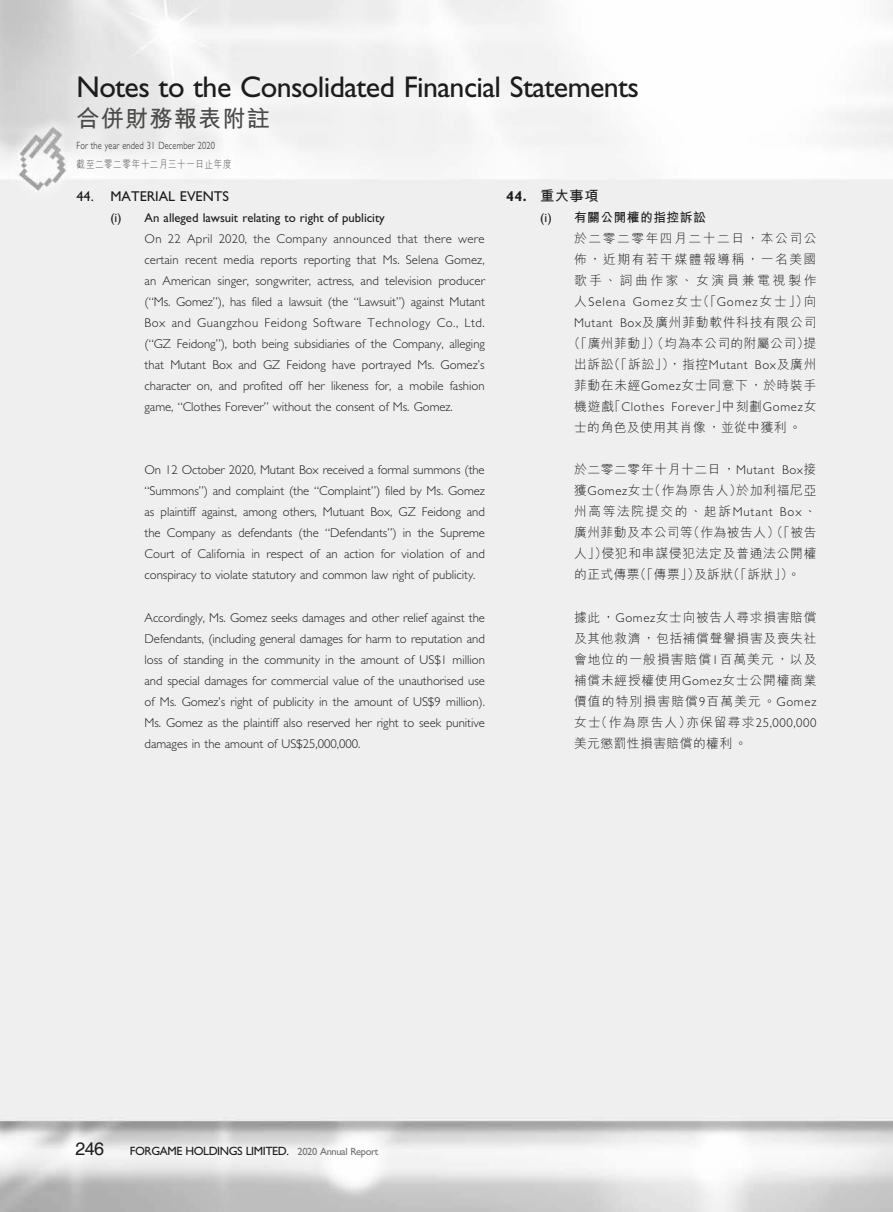
<style>
.page{position:relative;width:893px;height:1212px;background:#fff}
.page>*{position:absolute;margin:0;border:0;box-sizing:border-box;transform-origin:0 0}
.t1{font:30px "Gill Sans Std";letter-spacing:-.02em;color:#1c1c1b}
.t2{font:700 23.25px "M Hei HK";letter-spacing:.045em;color:#4a4a49}
.t3{font:18px "Helvetica";color:#1c1c1b}
.t4{font:14.25px "Gill Sans Std";letter-spacing:-.005em;color:#1c1c1b}
.t5{font:700 14.25px "M Hei HK";color:#1c1c1b}
.t6{font:300 12.75px/21px "Gill Sans Std";letter-spacing:-.005em;color:#1c1c1b;text-align:justify}
.t7{font:300 12.75px/21px "M Hei HK";letter-spacing:.055em;color:#1c1c1b;text-align:justify}
.t8{font:300 12.75px/21px "M Hei HK";letter-spacing:.125em;color:#1c1c1b}
.t9{font:12.75px "Gill Sans Std";letter-spacing:-.005em;color:#1c1c1b}
.t10{font:300 12.75px "Gill Sans Std";letter-spacing:.055em;color:#1c1c1b}
.t11{font:300 12.75px "Gill Sans Std";letter-spacing:.07em;color:#1c1c1b}
.t12{font:300 12.75px "M Hei HK";letter-spacing:.035em;color:#1c1c1b}
.t13{font:12px "Gill Sans Std";letter-spacing:-.035em;color:#1c1c1b}
.t14{font:300 10.5px "Gill Sans Std";letter-spacing:.015em;color:#1c1c1b;scale:.8 1}
.t15{font:300 10.5px "M Hei HK";letter-spacing:.085em;color:#4a4a49;scale:.8 1}
.s1{font-family:"Gill Sans Std"}
.s2{font-family:"Gill Sans Std";font-weight:400}
.s3{font-weight:700}
.s4{font-family:"M Hei HK"}
.s5{font-size:10.5px;color:#6f6f6f}
</style>
<div class="page">
<h1 class="t1" style="left:77px;top:70px;width:564px">Notes to the Consolidated Financial Statements</h1>
<h2 class="t2" style="left:77px;top:102px;width:195px">合併財務報表附註</h2>
<p class="t14" style="left:77px;top:139px;width:175px">For the year ended 31 December 2020</p>
<p class="t15" style="left:77px;top:157px;width:195px">截至二零二零年十二月三十一日止年度</p>
<p class="t4" style="left:77px;top:188px;width:154px">44. MATERIAL EVENTS</p>
<p class="t9" style="left:111px;top:210px;width:276px">(i) An alleged lawsuit relating to right of publicity</p>
<p class="t6" style="left:145px;top:228px;width:342px">On 22 April 2020, the Company announced that there were certain recent media reports reporting that Ms. Selena Gomez, an American singer, songwriter, actress, and television producer (“Ms. Gomez”), has filed a lawsuit (the “Lawsuit”) against Mutant Box and Guangzhou Feidong Software Technology Co., Ltd. (“GZ Feidong”), both being subsidiaries of the Company, alleging that Mutant Box and GZ Feidong have portrayed Ms. Gomez’s character on, and profited off her likeness for, a mobile fashion game, “Clothes Forever” without the consent of Ms. Gomez.</p>
<p class="t6" style="left:145px;top:460px;width:342px">On 12 October 2020, Mutant Box received a formal summons (the “Summons”) and complaint (the “Complaint”) filed by Ms. Gomez as plaintiff against, among others, Mutuant Box, GZ Feidong and the Company as defendants (the “Defendants”) in the Supreme Court of California in respect of an action for violation of and conspiracy to violate statutory and common law right of publicity.</p>
<p class="t6" style="left:145px;top:607px;width:342px">Accordingly, Ms. Gomez seeks damages and other relief against the Defendants, (including general damages for harm to reputation and loss of standing in the community in the amount of US$1 million and special damages for commercial value of the unauthorised use of Ms. Gomez’s right of publicity in the amount of US$9 million).<br>Ms. Gomez as the plaintiff also reserved her right to seek punitive damages in the amount of US$25,000,000.</p>
<p class="t5" style="left:506px;top:185px;width:94px"><span class="s1">44.</span> 重大事項</p>
<p class="t8" style="left:574px;top:206px;width:244px;text-indent:-34px"><span class="s2">(i)</span> <span class="s3">有關公開權的指控訴訟<br></span>於二零二零年四月二十二日，本公司公佈，近期有若干媒體報導稱，一名美國歌手、詞曲作家、女演員兼電視製作</p>
<p class="t11" style="left:574px;top:295px;width:244px"><span class="s4">人</span>Selena Gomez<span class="s4">女士（「</span>Gomez<span class="s4">女士」）向</span></p>
<p class="t7" style="left:568px;top:311px;width:250px;text-align:center"><span class="s1">Mutant Box</span>及廣州菲動軟件科技有限公司（「廣州菲動」）（均為本公司的附屬公司）提出訴訟（「訴訟」），指控<span class="s1">Mutant Box</span>及廣州菲動在未經<span class="s1">Gomez</span>女士同意下，於時裝手</p>
<p class="t10" style="left:574px;top:400px;width:244px"><span class="s4">機遊戲「</span>Clothes Forever<span class="s4">」中刻劃</span>Gomez<span class="s4">女</span></p>
<p class="t12" style="left:574px;top:418px;width:229px">士的角色及使用其肖像，並從中獲利。</p>
<p class="t7" style="left:574px;top:459px;width:244px">於二零二零年十月十二日，<span class="s1">Mutant Box</span>接獲<span class="s1">Gomez</span>女士（作為原告人）於加利福尼亞州高等法院提交的、起訴<span class="s1">Mutant Box</span>、廣州菲動及本公司等（作為被告人）（「被告人」）侵犯和串謀侵犯法定及普通法公開權的正式傳票（「傳票」）及訴狀（「訴狀」）。</p>
<p class="t7" style="left:574px;top:606px;width:244px">據此，<span class="s1">Gomez</span>女士向被告人尋求損害賠償及其他救濟，包括補償聲譽損害及喪失社會地位的一般損害賠償<span class="s1">1</span>百萬美元，以及補償未經授權使用<span class="s1">Gomez</span>女士公開權商業價值的特別損害賠償<span class="s1">9</span>百萬美元。<span class="s1">Gomez</span>女士（作為原告人）亦保留尋求<span class="s1">25,000,000</span>美元懲罰性損害賠償的權利。</p>
<h3 class="t3" style="left:75px;top:1138px;width:30px">246</h3>
<p class="t13" style="left:130px;top:1144px;width:250px">FORGAME HOLDINGS LIMITED. <span class="s5">2020 Annual Report</span></p>
</div>
